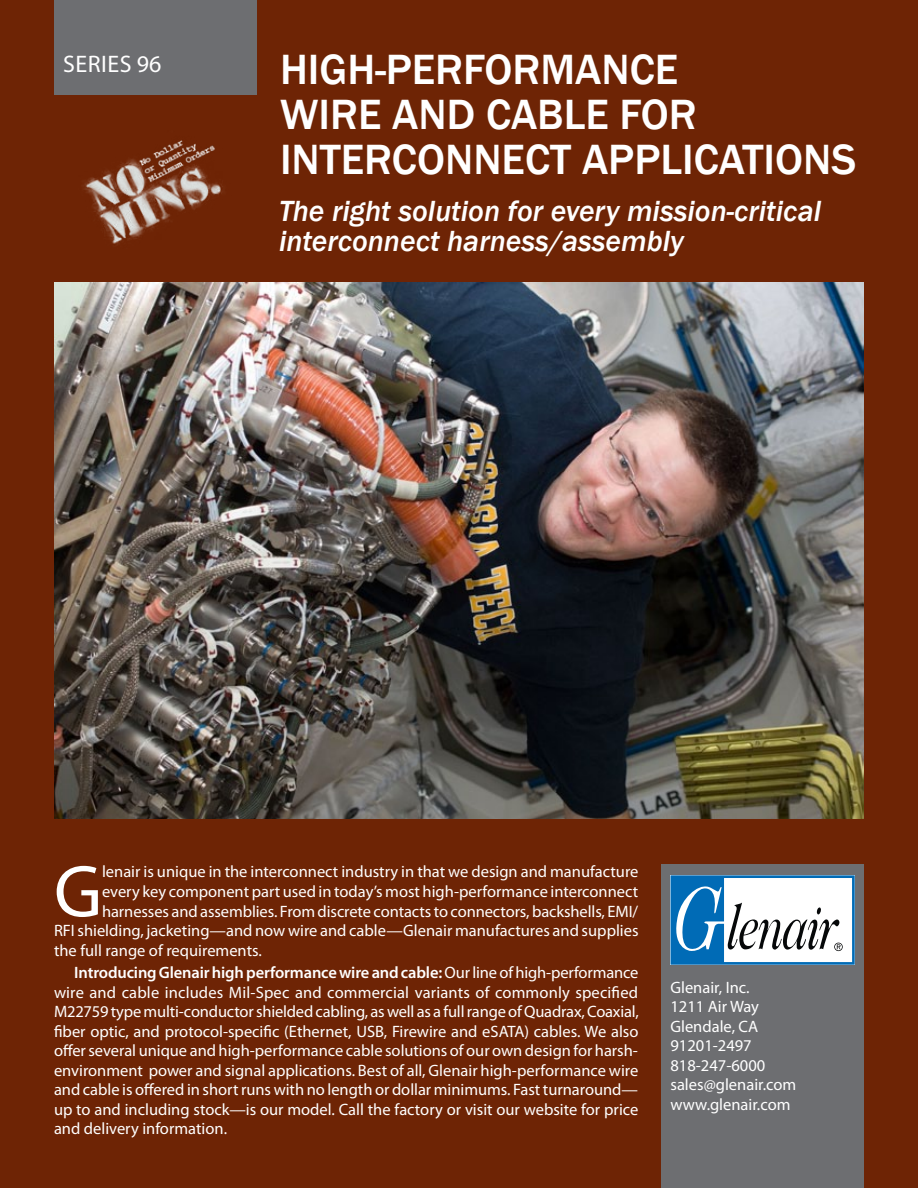
<style>
.page{position:relative;width:918px;height:1188px;background:#6e2405}
.page>*{position:absolute;margin:0;border:0;box-sizing:border-box;transform-origin:0 0}
.t1{font:74.4px "Myriad Pro";color:#fff}
.t2{font:500 43.5px/45px "Franklin Gothic";color:#fff}
.t3{font:italic 500 30px/30px "Franklin Gothic";color:#fff}
.t4{font:24px "Myriad Pro";color:#fff}
.t5{font:16.5px/19.5px "Myriad Pro";color:#fff;text-align:justify}
.s1{font-weight:600}
</style>
<div class="page">
<div style="left:54px;top:0;width:202px;height:94px;background:#6d6e71"></div>
<div style="left:662px;top:865px;width:202px;height:323px;background:#6d6e71"></div>
<svg style="left:670px;top:875px;width:185px;height:90px;background:#a0c0d7"></svg>
<img style="left:54px;top:282px;width:810px;height:536px">
<img style="left:84px;top:140px;width:139px;height:104px">
<h3 class="t4" style="left:63px;top:49px;width:13px">series</h3>
<h3 class="t4" style="left:137px;top:49px;width:26px">96</h3>
<h2 class="t2" style="left:280px;top:48px;width:578px">HIGH-PERFORMANCE<br>WIRE AND CABLE FOR<br>INTERCONNECT APPLICATIONS</h2>
<h3 class="t3" style="left:279px;top:196px;width:544px">The right solution for every mission-critical interconnect harness/assembly</h3>
<h1 class="t1" style="left:54px;top:846px;width:50px">G</h1>
<p class="t5" style="left:102px;top:862px;width:538px">lenair is unique in the interconnect industry in that we design and manufacture</p>
<p class="t5" style="left:102px;top:881px;width:538px">every key component part used in today’s most high-performance interconnect</p>
<p class="t5" style="left:102px;top:901px;width:538px">harnesses and assemblies. From discrete contacts to connectors, backshells, EMI/</p>
<p class="t5" style="left:54px;top:920px;width:586px">RFI shielding, jacketing—and now wire and cable—Glenair manufactures and supplies</p>
<p class="t5" style="left:54px;top:940px;width:209px">the full range of requirements.</p>
<p class="t5" style="left:54px;top:962px;width:586px;text-indent:20px"><span class="s1">Introducing Glenair high performance wire and cable:</span> Our line of high-performance wire and cable includes Mil-Spec and commercial variants of commonly specified M22759 type multi-conductor shielded cabling, as well as a full range of Quadrax, Coaxial, fiber optic, and protocol-specific (Ethernet, USB, Firewire and eSATA) cables. We also offer several unique and high-performance cable solutions of our own design for harsh&shy;environment power and signal applications. Best of all, Glenair high-performance wire and cable is offered in short runs with no length or dollar minimums. Fast turnaround— up to and including stock—is our model. Call the factory or visit our website for price and delivery information.</p>
<p class="t5" style="left:670px;top:977px;width:127px;text-align:left">Glenair, Inc.<br>1211 Air Way<br>Glendale, CA<br>91201-2497<br>818-247-6000 sales@glenair.com www.glenair.com</p>
</div>
